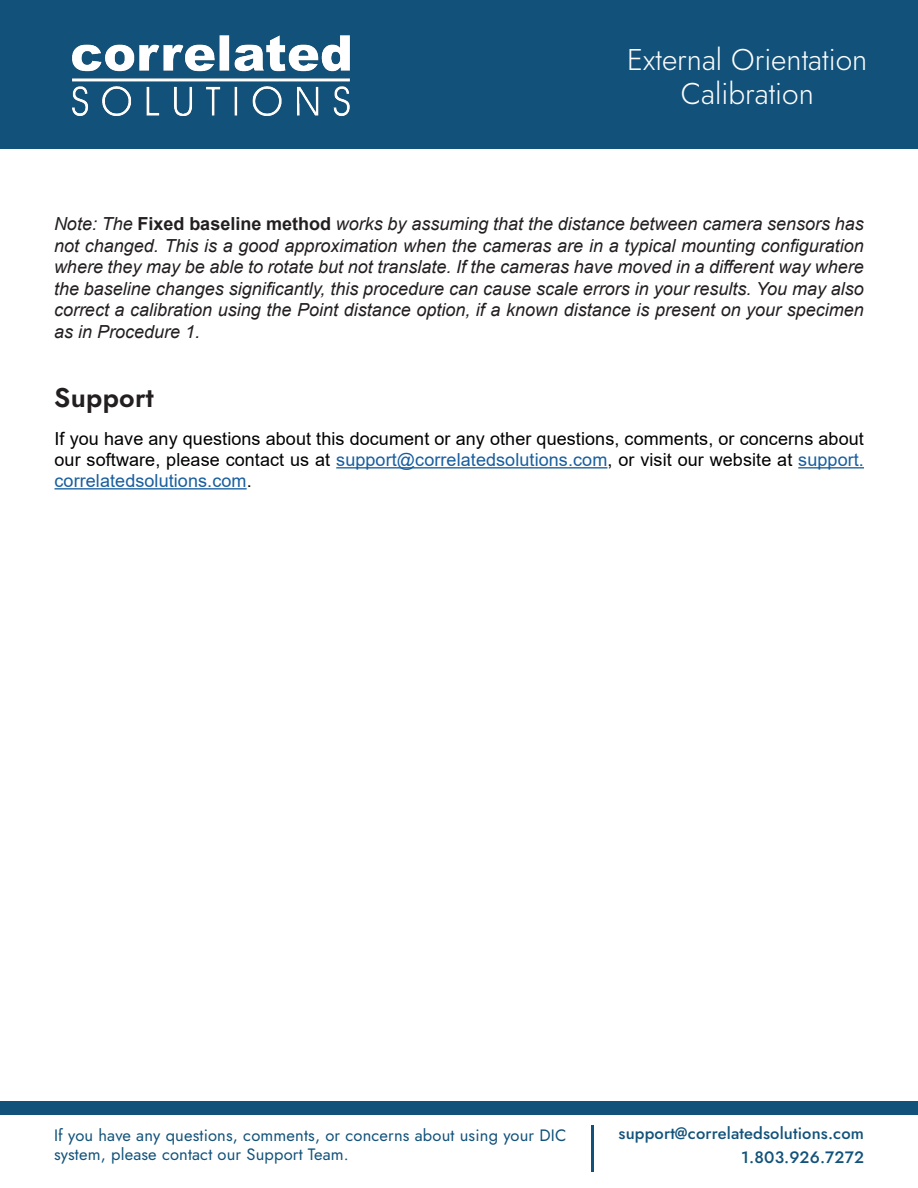
<style>
.page{position:relative;width:918px;height:1188px;background:#fff}
.page>*{position:absolute;margin:0;border:0;box-sizing:border-box;transform-origin:0 0}
.t1{font:300 30px/34.5px "Jost";color:#fff;text-align:center}
.t2{font:27px "Jost Semi";letter-spacing:.01em;color:#231f20}
.t3{font:italic 18px/21.6px "Arial";color:#231f20;text-align:justify}
.t4{font:18px/21px "Arial";letter-spacing:.005em;color:#000;text-align:justify}
.t5{font:16.5px/19.5px "Jost";letter-spacing:.01em;color:#12527a}
.t6{font:500 16.5px/24px "Jost";letter-spacing:.01em;color:#12527a;text-align:right}
.s1{font-weight:700;font-style:normal}
.s2{color:#175d9e}
</style>
<div class="page">
<div style="left:0;top:0;width:918px;height:148px;background:#12527a"></div>
<img style="left:72px;top:35px;width:278px;height:82px">
<div style="left:0;top:1102px;width:918px;height:13px;background:#12527a"></div>
<hr style="left:591px;top:1125px;width:3px;height:46px;background:#12527a">
<hr style="left:336px;top:467px;width:271px;height:1px;background:#175d9e">
<hr style="left:798px;top:467px;width:66px;height:1px;background:#175d9e">
<hr style="left:55px;top:488px;width:192px;height:1px;background:#175d9e">
<h1 class="t1" style="left:627px;top:42px;width:242px">External Orientation<br>Calibration</h1>
<p class="t3" style="left:54px;top:213px;width:811px">Note: The <span class="s1">Fixed baseline method</span> works by assuming that the distance between camera sensors has not changed. This is a good approximation when the cameras are in a typical mounting configuration where they may be able to rotate but not translate. If the cameras have moved in a different way where the baseline changes significantly, this procedure can cause scale errors in your results. You may also correct a calibration using the Point distance option, if a known distance is present on your specimen as in Procedure 1.</p>
<p class="t2" style="left:54px;top:379px;width:101px">Support</p>
<p class="t4" style="left:55px;top:428px;width:811px">If you have any questions about this document or any other questions, comments, or concerns about our software, please contact us at <span class="s2">support@correlatedsolutions.com</span>, or visit our website at <span class="s2">support. correlatedsolutions.com</span>.</p>
<p class="t5" style="left:54px;top:1125px;width:514px">If you have any questions, comments, or concerns about using your DIC system, please contact our Support Team.</p>
<p class="t6" style="left:619px;top:1121px;width:247px">support@correlatedsolutions.com<br>1.803.926.7272</p>
</div>
